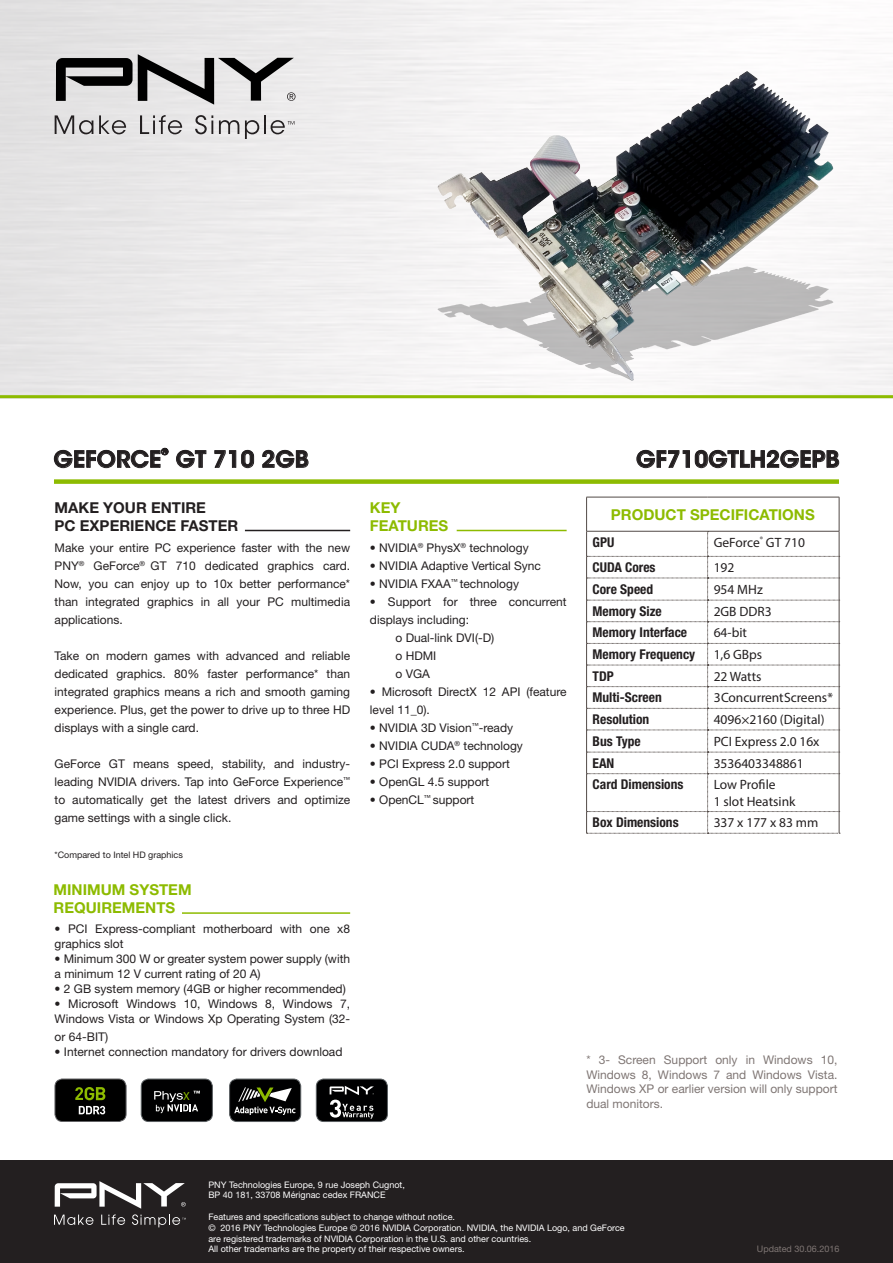
<style>
.page{position:relative;width:893px;height:1263px;background:#fff}
.page>*{position:absolute;margin:0;border:0;box-sizing:border-box;transform-origin:0 0}
.t1{font:600 22.5px "ITC Avant Garde Std";letter-spacing:.01em;color:#231f20}
.t2{font:700 15px "Helvetica Neue LT Std";color:#8dbb00}
.t3{font:700 15px "Helvetica Neue LT Std";color:#231f20}
.t4{font:13.5px "Myriad Pro";color:#231f20}
.t5{font:700 condensed 13.5px "Helvetica Neue LT Std";color:#231f20}
.t6{font:12px/18px "Helvetica Neue LT Std";color:#231f20}
.t7{font:12px/14.4px "Helvetica Neue LT Std";color:#7f7674;text-align:justify}
.t8{font:11.85px "Myriad Pro";color:#8dbb00}
.t9{font:9px/10.8px "Helvetica Neue LT Std";color:#fff}
.t10{font:9px "Helvetica Neue LT Std";color:#231f20}
.t11{font:9px "Helvetica Neue LT Std";color:#7f7674}
</style>
<div class="page">
<div style="left:54px;top:479px;width:785px;height:5px;background:#8dbb00"></div>
<svg style="left:54px;top:447px;width:115px;height:21px"></svg>
<svg style="left:176px;top:450px;width:31px;height:18px"></svg>
<svg style="left:214px;top:450px;width:40px;height:18px"></svg>
<svg style="left:262px;top:450px;width:47px;height:18px"></svg>
<svg style="left:636px;top:450px;width:203px;height:18px"></svg>
<div style="left:0;top:1161px;width:893px;height:102px;background:#231f20"></div>
<svg style="left:54px;top:1181px;width:132px;height:46px"></svg>
<hr style="left:245px;top:530px;width:105px;height:1px;background:#231f20">
<hr style="left:182px;top:912px;width:168px;height:2px;background:#8dbb00">
<hr style="left:457px;top:530px;width:110px;height:1px;background:#8dbb00">
<hr style="left:839px;top:497px;width:1px;height:34px;background:#524a47">
<hr style="left:586px;top:497px;width:122px;height:1px;background:#524a47">
<hr style="left:586px;top:497px;width:1px;height:34px;background:#524a47">
<hr style="left:708px;top:497px;width:131px;height:1px;background:#524a47">
<svg style="left:586px;top:531px;width:254px;height:303px"></svg>
<hr style="left:0;top:395px;width:893px;height:3px;background:#8dbb00">
<div style="left:141px;top:1079px;width:71px;height:42px;background:#000001;border-radius:8px"></div>
<div style="left:141px;top:1079px;width:72px;height:43px;border:1px solid #595e61;border-radius:8px"></div>
<svg style="left:154px;top:1091px;width:46px;height:22px"></svg>
<div style="left:230px;top:1079px;width:71px;height:42px;background:#000001;border-radius:8px"></div>
<div style="left:229px;top:1079px;width:72px;height:43px;border:1px solid #595e61;border-radius:8px"></div>
<svg style="left:234px;top:1087px;width:62px;height:28px"></svg>
<div style="left:316px;top:1079px;width:71px;height:42px;background:#000001;border-radius:8px"></div>
<div style="left:316px;top:1079px;width:72px;height:43px;border:1px solid #595e61;border-radius:8px"></div>
<svg style="left:330px;top:1086px;width:44px;height:33px"></svg>
<svg style="left:56px;top:54px;width:240px;height:51px;background:#999"></svg>
<svg style="left:55px;top:115px;width:38px;height:19px"></svg>
<svg style="left:99px;top:115px;width:27px;height:19px"></svg>
<svg style="left:140px;top:115px;width:42px;height:19px"></svg>
<svg style="left:195px;top:115px;width:18px;height:19px"></svg>
<svg style="left:219px;top:120px;width:20px;height:14px"></svg>
<svg style="left:245px;top:115px;width:49px;height:24px"></svg>
<img style="left:423px;top:59px;width:419px;height:331px">
<div style="left:55px;top:1079px;width:71px;height:42px;background:#000;border-radius:8px"></div>
<svg style="left:79px;top:1106px;width:26px;height:8px"></svg>
<div style="left:55px;top:1079px;width:71px;height:43px;border:1px solid #636366;border-radius:8px"></div>
<svg style="left:75px;top:1087px;width:30px;height:13px"></svg>
<p class="t1" style="left:54px;top:445px;width:109px">GEFORCE</p>
<p class="t1" style="left:176px;top:445px;width:135px">GT 710 2GB</p>
<p class="t1" style="left:636px;top:445px;width:205px">GF710GTLH2GEPB</p>
<p class="t3" style="left:55px;top:498px;width:153px">MAKE YOUR ENTIRE</p>
<p class="t3" style="left:55px;top:516px;width:185px">PC EXPERIENCE FASTER</p>
<p class="t6" style="left:55px;top:539px;width:297px;text-align:justify">Make your entire PC experience faster with the new PNY<sup>®</sup> GeForce<sup>®</sup> GT 710 dedicated graphics card.<br>Now, you can enjoy up to 10x better performance* than integrated graphics in all your PC multimedia applications.</p>
<p class="t6" style="left:55px;top:647px;width:297px;text-align:justify">Take on modern games with advanced and reliable dedicated graphics. 80% faster performance* than integrated graphics means a rich and smooth gaming experience. Plus, get the power to drive up to three HD displays with a single card.</p>
<p class="t6" style="left:55px;top:755px;width:297px;text-align:justify">GeForce GT means speed, stability, and industry&shy;leading NVIDIA drivers. Tap into GeForce Experience<sup>™ </sup>to automatically get the latest drivers and optimize game settings with a single click.</p>
<p class="t10" style="left:55px;top:849px;width:130px">*Compared to Intel HD graphics</p>
<p class="t2" style="left:370px;top:498px;width:32px">KEY</p>
<p class="t2" style="left:370px;top:516px;width:80px">FEATURES</p>
<p class="t2" style="left:611px;top:505px;width:205px">PRODUCT SPECIFICATIONS</p>
<p class="t5" style="left:593px;top:534px;width:23px">GPU</p>
<p class="t4" style="left:714px;top:534px;width:93px">GeForce<sup>®</sup> GT 710</p>
<p class="t5" style="left:593px;top:559px;width:65px">CUDA Cores</p>
<p class="t4" style="left:714px;top:559px;width:22px">192</p>
<p class="t5" style="left:593px;top:581px;width:62px">Core Speed</p>
<p class="t4" style="left:714px;top:581px;width:51px">954 MHz</p>
<p class="t5" style="left:593px;top:603px;width:71px">Memory Size</p>
<p class="t4" style="left:714px;top:603px;width:59px">2GB DDR3</p>
<p class="t5" style="left:593px;top:624px;width:96px">Memory Interface</p>
<p class="t4" style="left:714px;top:624px;width:35px">64-bit</p>
<p class="t5" style="left:593px;top:646px;width:104px">Memory Frequency</p>
<p class="t4" style="left:714px;top:646px;width:50px">1,6 GBps</p>
<p class="t5" style="left:593px;top:668px;width:23px">TDP</p>
<p class="t4" style="left:714px;top:668px;width:49px">22 Watts</p>
<p class="t5" style="left:593px;top:689px;width:71px">Multi-Screen</p>
<p class="t4" style="left:714px;top:689px;width:121px">3 Concurrent Screens *</p>
<p class="t5" style="left:593px;top:711px;width:58px">Resolution</p>
<p class="t4" style="left:714px;top:711px;width:112px">4096×2160 (Digital)</p>
<p class="t5" style="left:593px;top:733px;width:50px">Bus Type</p>
<p class="t4" style="left:714px;top:733px;width:107px">PCI Express 2.0 16x</p>
<p class="t5" style="left:593px;top:755px;width:23px">EAN</p>
<p class="t4" style="left:714px;top:755px;width:92px">3536403348861</p>
<p class="t5" style="left:593px;top:776px;width:92px">Card Dimensions</p>
<p class="t4" style="left:714px;top:776px;width:63px">Low Profile</p>
<p class="t4" style="left:714px;top:793px;width:83px">1 slot Heatsink</p>
<p class="t5" style="left:593px;top:814px;width:88px">Box Dimensions</p>
<p class="t4" style="left:714px;top:814px;width:106px">337 x 177 x 83 mm</p>
<p class="t6" style="left:370px;top:539px;width:160px">• NVIDIA<sup>®</sup> PhysX<sup>®</sup> technology</p>
<p class="t6" style="left:370px;top:557px;width:173px">• NVIDIA Adaptive Vertical Sync</p>
<p class="t6" style="left:370px;top:575px;width:151px">• NVIDIA FXAA<sup>™</sup> technology</p>
<p class="t6" style="left:370px;top:593px;width:198px">• Support for three concurrent displays including:</p>
<p class="t6" style="left:395px;top:629px;width:100px">o Dual-link DVI(-D)</p>
<p class="t6" style="left:395px;top:647px;width:42px">o HDMI</p>
<p class="t6" style="left:395px;top:665px;width:36px">o VGA</p>
<p class="t6" style="left:370px;top:683px;width:198px">• Microsoft DirectX 12 API (feature level 11_0).</p>
<p class="t6" style="left:370px;top:719px;width:145px">• NVIDIA 3D Vision<sup>™</sup>-ready</p>
<p class="t6" style="left:370px;top:737px;width:154px">• NVIDIA CUDA<sup>®</sup> technology</p>
<p class="t6" style="left:370px;top:755px;width:142px">• PCI Express 2.0 support</p>
<p class="t6" style="left:370px;top:773px;width:121px">• OpenGL 4.5 support</p>
<p class="t6" style="left:370px;top:791px;width:106px">• OpenCL<sup>™</sup> support</p>
<p class="t2" style="left:54px;top:880px;width:140px">MINIMUM SYSTEM</p>
<p class="t2" style="left:54px;top:898px;width:123px">REQUIREMENTS</p>
<p class="t6" style="left:55px;top:921px;width:297px;line-height:15px">• PCI Express-compliant motherboard with one x8 graphics slot</p>
<p class="t6" style="left:55px;top:951px;width:297px;line-height:15px">• Minimum 300 W or greater system power supply (with a minimum 12 V current rating of 20 A)</p>
<p class="t6" style="left:55px;top:979px;width:293px">• 2 GB system memory (4GB or higher recommended)</p>
<p class="t6" style="left:55px;top:996px;width:297px;line-height:15px">• Microsoft Windows 10, Windows 8, Windows 7,<br>Windows Vista or Windows Xp Operating System (32-</p>
<p class="t6" style="left:55px;top:1027px;width:55px">or 64-BIT)</p>
<p class="t6" style="left:55px;top:1042px;width:289px">• Internet connection mandatory for drivers download</p>
<p class="t8" style="left:183px;top:1088px;width:8px">X</p>
<p class="t7" style="left:586px;top:1053px;width:253px">* 3- Screen Support only in Windows 10, Windows 8, Windows 7 and Windows Vista.<br>Windows XP or earlier version will only support dual monitors.</p>
<p class="t9" style="left:208px;top:1179px;width:198px">PNY Technologies Europe, 9 rue Joseph Cugnot,</p>
<p class="t9" style="left:208px;top:1189px;width:179px">BP 40 181, 33708 Mérignac cedex FRANCE</p>
<p class="t9" style="left:208px;top:1211px;width:248px">Features and specifications subject to change without notice.</p>
<p class="t9" style="left:208px;top:1222px;width:418px">© 2016 PNY Technologies Europe © 2016 NVIDIA Corporation. NVIDIA, the NVIDIA Logo, and GeForce are registered trademarks of NVIDIA Corporation in the U.S. and other countries.</p>
<p class="t9" style="left:208px;top:1243px;width:258px">All other trademarks are the property of their respective owners.</p>
<p class="t11" style="left:757px;top:1244px;width:84px">Updated 30.06.2016</p>
</div>
